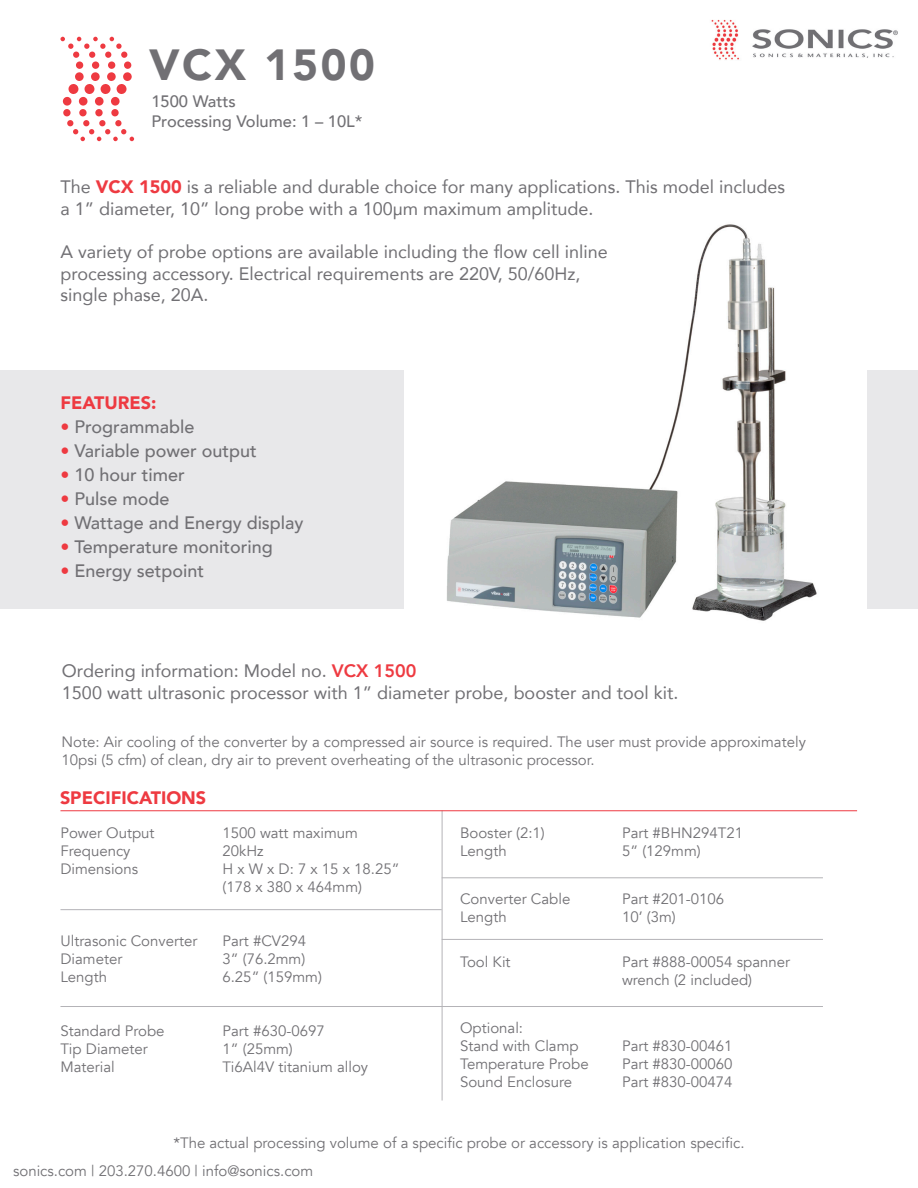
<style>
.page{position:relative;width:918px;height:1188px;background:#fff}
.page>*{position:absolute;margin:0;border:0;box-sizing:border-box;transform-origin:0 0}
.t1{font:900 43.5px "Avenir";letter-spacing:.06em;color:#717074}
.t2{font:18px/21.6px "Avenir";color:#717074}
.t3{font:500 18px "Avenir";color:#717074}
.t4{font:900 18px "Avenir";color:#ee3a41}
.t5{font:500 16.5px "Avenir";color:#717074}
.t6{font:15px/18px "Avenir";color:#717074}
.s1{font-weight:900;color:#ee3a41}
.s2{color:#ee3a41}
.s3{font-weight:800;color:#ee3a41}
.s4{font-style:inherit}
</style>
<div class="page">
<div style="left:0;top:371px;width:918px;height:238px;background:#e8e8ea"></div>
<div style="left:107px;top:72px;width:9px;height:9px;background:#ee3a41;border-radius:4px"></div>
<div style="left:108px;top:61px;width:8px;height:8px;background:#ee3a41;border-radius:50%"></div>
<div style="left:105px;top:51px;width:7px;height:7px;background:#ee3a41;border-radius:50%"></div>
<svg style="left:100px;top:84px;width:11px;height:10px"></svg>
<div style="left:95px;top:97px;width:9px;height:9px;background:#ee3a41;border-radius:4px"></div>
<div style="left:95px;top:109px;width:8px;height:8px;background:#ee3a41;border-radius:50%"></div>
<div style="left:99px;top:120px;width:7px;height:7px;background:#ee3a41;border-radius:50%"></div>
<div style="left:123px;top:72px;width:9px;height:9px;background:#ee3a41;border-radius:4px"></div>
<div style="left:124px;top:61px;width:8px;height:8px;background:#ee3a41;border-radius:50%"></div>
<div style="left:121px;top:51px;width:7px;height:7px;background:#ee3a41;border-radius:50%"></div>
<svg style="left:116px;top:84px;width:11px;height:10px"></svg>
<div style="left:111px;top:97px;width:9px;height:9px;background:#ee3a41;border-radius:4px"></div>
<div style="left:111px;top:109px;width:8px;height:8px;background:#ee3a41;border-radius:50%"></div>
<div style="left:115px;top:120px;width:7px;height:7px;background:#ee3a41;border-radius:50%"></div>
<div style="left:75px;top:72px;width:9px;height:9px;background:#ee3a41;border-radius:4px"></div>
<div style="left:76px;top:61px;width:8px;height:8px;background:#ee3a41;border-radius:50%"></div>
<div style="left:73px;top:51px;width:7px;height:7px;background:#ee3a41;border-radius:50%"></div>
<svg style="left:68px;top:84px;width:11px;height:10px"></svg>
<div style="left:63px;top:97px;width:9px;height:9px;background:#ee3a41;border-radius:4px"></div>
<div style="left:63px;top:109px;width:8px;height:8px;background:#ee3a41;border-radius:50%"></div>
<div style="left:67px;top:120px;width:7px;height:7px;background:#ee3a41;border-radius:50%"></div>
<div style="left:91px;top:72px;width:9px;height:9px;background:#ee3a41;border-radius:4px"></div>
<div style="left:92px;top:61px;width:8px;height:8px;background:#ee3a41;border-radius:50%"></div>
<div style="left:89px;top:51px;width:7px;height:7px;background:#ee3a41;border-radius:50%"></div>
<svg style="left:60px;top:37px;width:62px;height:12px"></svg>
<svg style="left:84px;top:84px;width:11px;height:10px"></svg>
<div style="left:79px;top:97px;width:9px;height:9px;background:#ee3a41;border-radius:4px"></div>
<div style="left:79px;top:109px;width:8px;height:8px;background:#ee3a41;border-radius:50%"></div>
<div style="left:83px;top:120px;width:7px;height:7px;background:#ee3a41;border-radius:50%"></div>
<svg style="left:73px;top:129px;width:61px;height:12px"></svg>
<hr style="left:60px;top:909px;width:382px;height:1px;background:#b4b3b7">
<hr style="left:442px;top:877px;width:381px;height:1px;background:#b4b3b7">
<hr style="left:442px;top:939px;width:381px;height:1px;background:#b4b3b7">
<hr style="left:60px;top:1006px;width:763px;height:1px;background:#b4b3b7">
<hr style="left:442px;top:810px;width:1px;height:291px;background:#b4b3b7">
<hr style="left:60px;top:810px;width:797px;height:1px;background:#ee3a41">
<div style="left:405px;top:194px;width:459px;height:489px;background:#fff"></div>
<img style="left:447px;top:224px;width:370px;height:397px">
<img style="left:711px;top:19px;width:187px;height:41px">
<p class="t1" style="left:149px;top:28px;width:227px">VCX 1500</p>
<p class="t5" style="left:151px;top:87px;width:86px">1500 Watts</p>
<p class="t5" style="left:151px;top:107px;width:212px">Processing Volume: 1 – 10L*</p>
<p class="t2" style="left:60px;top:176px;width:726px">The <span class="s1">VCX 1500</span> is a reliable and durable choice for many applications. This model includes a 1” diameter, 10” long probe with a 100µm maximum amplitude.</p>
<p class="t2" style="left:60px;top:241px;width:549px">A variety of probe options are available including the flow cell inline processing accessory. Electrical requirements are 220V, 50/60Hz, single phase, 20A.</p>
<p class="t4" style="left:60px;top:388px;width:98px">FEATURES:</p>
<p class="t3" style="left:60px;top:412px;width:136px"><span class="s2">•</span> Programmable</p>
<p class="t3" style="left:60px;top:436px;width:198px"><span class="s2">•</span> Variable power output</p>
<p class="t3" style="left:60px;top:460px;width:126px"><span class="s2">•</span> 10 hour timer</p>
<p class="t3" style="left:60px;top:484px;width:111px"><span class="s2">•</span> Pulse mode</p>
<p class="t3" style="left:60px;top:508px;width:245px"><span class="s2">•</span> Wattage and Energy display</p>
<p class="t3" style="left:60px;top:532px;width:214px"><span class="s2">•</span> Temperature monitoring</p>
<p class="t3" style="left:60px;top:556px;width:145px"><span class="s2">•</span> Energy setpoint</p>
<p class="t2" style="left:62px;top:660px;width:356px">Ordering information: Model no. <span class="s3">VCX 1500</span></p>
<p class="t2" style="left:62px;top:681px;width:618px">1500 watt ultrasonic processor with <span class="s4">1</span>” diameter probe, booster and tool kit.</p>
<p class="t6" style="left:62px;top:733px;width:746px">Note: Air cooling of the converter by a compressed air source is required. The user must provide approximately<br>10psi (5 cfm) of clean, dry air to prevent overheating of the ultrasonic processor.</p>
<p class="t4" style="left:60px;top:782px;width:148px">SPECIFICATIONS</p>
<p class="t6" style="left:60px;top:824px;width:96px">Power Output</p>
<p class="t6" style="left:222px;top:824px;width:137px">1500 watt maximum</p>
<p class="t6" style="left:60px;top:842px;width:72px">Frequency</p>
<p class="t6" style="left:222px;top:842px;width:43px">20kHz</p>
<p class="t6" style="left:60px;top:860px;width:79px">Dimensions</p>
<p class="t6" style="left:222px;top:860px;width:179px">H x W x D: 7 x 15 x 18.25” (178 x 380 x 464mm)</p>
<p class="t6" style="left:60px;top:932px;width:138px">Ultrasonic Converter</p>
<p class="t6" style="left:222px;top:932px;width:85px">Part #CV294</p>
<p class="t6" style="left:60px;top:950px;width:63px">Diameter</p>
<p class="t6" style="left:222px;top:950px;width:84px">3” (76.2mm)</p>
<p class="t6" style="left:60px;top:968px;width:48px">Length</p>
<p class="t6" style="left:222px;top:968px;width:101px">6.25” (159mm)</p>
<p class="t6" style="left:60px;top:1022px;width:106px">Standard Probe</p>
<p class="t6" style="left:222px;top:1022px;width:104px">Part #630-0697</p>
<p class="t6" style="left:60px;top:1040px;width:89px">Tip Diameter</p>
<p class="t6" style="left:222px;top:1040px;width:72px">1” (25mm)</p>
<p class="t6" style="left:60px;top:1058px;width:56px">Material</p>
<p class="t6" style="left:222px;top:1058px;width:147px">Ti6Al4V titanium alloy</p>
<p class="t6" style="left:460px;top:824px;width:86px">Booster (2:1)</p>
<p class="t6" style="left:622px;top:824px;width:123px">Part #BHN294T21</p>
<p class="t6" style="left:460px;top:842px;width:48px">Length</p>
<p class="t6" style="left:622px;top:842px;width:80px">5” (129mm)</p>
<p class="t6" style="left:460px;top:890px;width:112px">Converter Cable</p>
<p class="t6" style="left:622px;top:890px;width:104px">Part #201-0106</p>
<p class="t6" style="left:460px;top:908px;width:48px">Length</p>
<p class="t6" style="left:622px;top:908px;width:55px">10’ (3m)</p>
<p class="t6" style="left:460px;top:953px;width:52px">Tool Kit</p>
<p class="t6" style="left:622px;top:953px;width:170px">Part #888-00054 spanner wrench (2 included)</p>
<p class="t6" style="left:460px;top:1019px;width:65px">Optional:</p>
<p class="t6" style="left:460px;top:1037px;width:120px">Stand with Clamp</p>
<p class="t6" style="left:622px;top:1037px;width:112px">Part #830-00461</p>
<p class="t6" style="left:460px;top:1055px;width:130px">Temperature Probe</p>
<p class="t6" style="left:622px;top:1055px;width:112px">Part #830-00060</p>
<p class="t6" style="left:460px;top:1073px;width:113px">Sound Enclosure</p>
<p class="t6" style="left:622px;top:1073px;width:112px">Part #830-00474</p>
<p class="t6" style="left:173px;top:1135px;width:573px">*The actual processing volume of a specific probe or accessory is application specific.</p>
<p class="t6" style="left:13px;top:1162px;width:302px">sonics.com | 203.270.4600 | info@sonics.com</p>
</div>
